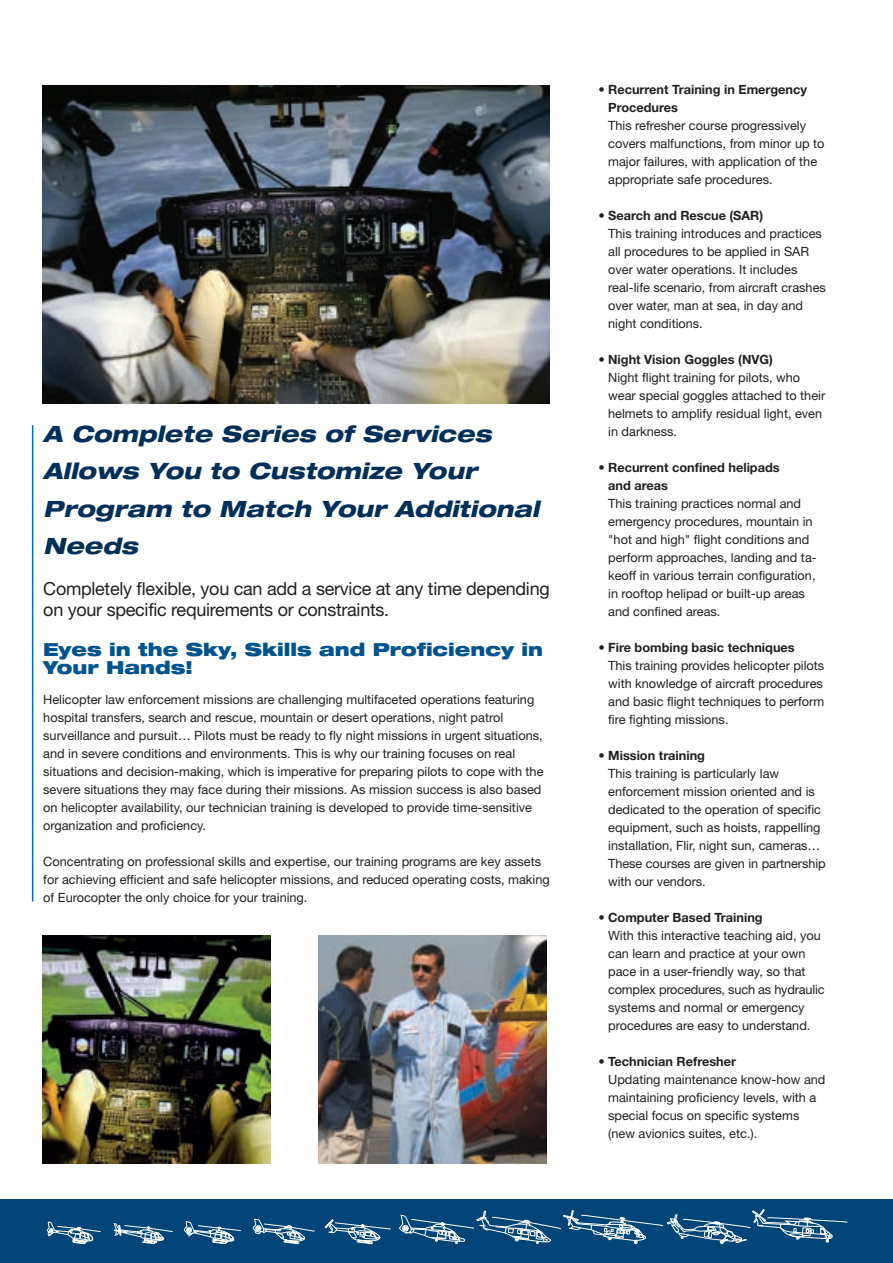
<style>
.page{position:relative;width:893px;height:1263px;background:#fff}
.page>*{position:absolute;margin:0;border:0;box-sizing:border-box;transform-origin:0 0}
.t1{font:italic 800 expanded 22.5px/37.5px "Helvetica Neue";letter-spacing:.005em;color:#002f59}
.t2{font:18px/21.6px "Helvetica Neue";letter-spacing:-.015em;color:#231f20}
.t3{font:900 expanded 18px/18px "Helvetica Neue";color:#00548e}
.t4{font:12.75px/18px "Helvetica Neue";color:#231f20}
.t5{font:700 12.75px/18px "Helvetica Neue";color:#231f20}
.s1{font-weight:400}
.s2{font-weight:700}
</style>
<div class="page">
<div style="left:0;top:1199px;width:893px;height:64px;background:#004577"></div>
<svg style="left:399px;top:1209px;width:449px;height:36px"></svg>
<svg style="left:325px;top:1219px;width:66px;height:25px"></svg>
<svg style="left:253px;top:1219px;width:62px;height:25px"></svg>
<svg style="left:184px;top:1221px;width:57px;height:23px"></svg>
<svg style="left:114px;top:1223px;width:59px;height:21px"></svg>
<svg style="left:47px;top:1222px;width:54px;height:22px"></svg>
<img style="left:43px;top:85px;width:507px;height:319px">
<img style="left:43px;top:935px;width:227px;height:228px">
<img style="left:319px;top:935px;width:228px;height:228px">
<hr style="left:32px;top:425px;width:1px;height:476px;background:#006daa">
<h1 class="t1" style="left:43px;top:417px;width:498px">A Complete Series of Services<br>Allows You to Customize Your<br>Program to Match Your Additional<br>Needs</h1>
<h2 class="t2" style="left:43px;top:579px;width:508px">Completely flexible, you can add a service at any time depending on your specific requirements or constraints.</h2>
<h2 class="t3" style="left:43px;top:642px;width:501px">Eyes in the Sky, Skills and Proficiency in<br>Your Hands!</h2>
<p class="t4" style="left:43px;top:692px;width:502px">Helicopter law enforcement missions are challenging multifaceted operations featuring hospital transfers, search and rescue, mountain or desert operations, night patrol surveillance and pursuit… Pilots must be ready to fly night missions in urgent situations, and in severe conditions and environments. This is why our training focuses on real situations and decision-making, which is imperative for preparing pilots to cope with the severe situations they may face during their missions. As mission success is also based on helicopter availability, our technician training is developed to provide time-sensitive organization and proficiency.</p>
<p class="t4" style="left:43px;top:854px;width:508px">Concentrating on professional skills and expertise, our training programs are key assets for achieving efficient and safe helicopter missions, and reduced operating costs, making of Eurocopter the only choice for your training.</p>
<p class="t5" style="left:608px;top:82px;width:200px;text-indent:-10px"><span class="s1">•</span> Recurrent Training in Emergency<br>Procedures</p>
<p class="t4" style="left:608px;top:118px;width:218px">This refresher course progressively covers malfunctions, from minor up to major failures, with application of the appropriate safe procedures.</p>
<p class="t4" style="left:608px;top:208px;width:219px;text-indent:-10px">• <span class="s2">Search and Rescue (SAR)<br></span>This training introduces and practices all procedures to be applied in SAR over water operations. It includes real-life scenario, from aircraft crashes over water, man at sea, in day and night conditions.</p>
<p class="t4" style="left:608px;top:352px;width:219px;text-indent:-10px">• <span class="s2">Night Vision Goggles (NVG)<br></span>Night flight training for pilots, who wear special goggles attached to their helmets to amplify residual light, even in darkness.</p>
<p class="t5" style="left:608px;top:460px;width:173px;text-indent:-10px"><span class="s1">•</span> Recurrent confined helipads and areas</p>
<p class="t4" style="left:608px;top:496px;width:210px">This training practices normal and emergency procedures, mountain in "hot and high" flight conditions and perform approaches, landing and ta&shy;keoff in various terrain configuration, in rooftop helipad or built-up areas and confined areas.</p>
<p class="t4" style="left:608px;top:640px;width:218px;text-indent:-10px">• <span class="s2">Fire bombing basic techniques<br></span>This training provides helicopter pilots with knowledge of aircraft procedures and basic flight techniques to perform fire fighting missions.</p>
<p class="t4" style="left:608px;top:748px;width:219px;text-indent:-10px">• <span class="s2">Mission training<br></span>This training is particularly law enforcement mission oriented and is dedicated to the operation of specific equipment, such as hoists, rappelling installation, Flir, night sun, cameras… These courses are given in partnership with our vendors.</p>
<p class="t4" style="left:608px;top:910px;width:218px;text-indent:-10px">• <span class="s2">Computer Based Training<br></span>With this interactive teaching aid, you can learn and practice at your own pace in a user-friendly way, so that complex procedures, such as hydraulic systems and normal or emergency procedures are easy to understand.</p>
<p class="t4" style="left:608px;top:1054px;width:219px;text-indent:-10px">• <span class="s2">Technician Refresher<br></span>Updating maintenance know-how and maintaining proficiency levels, with a special focus on specific systems (new avionics suites, etc.).</p>
</div>
